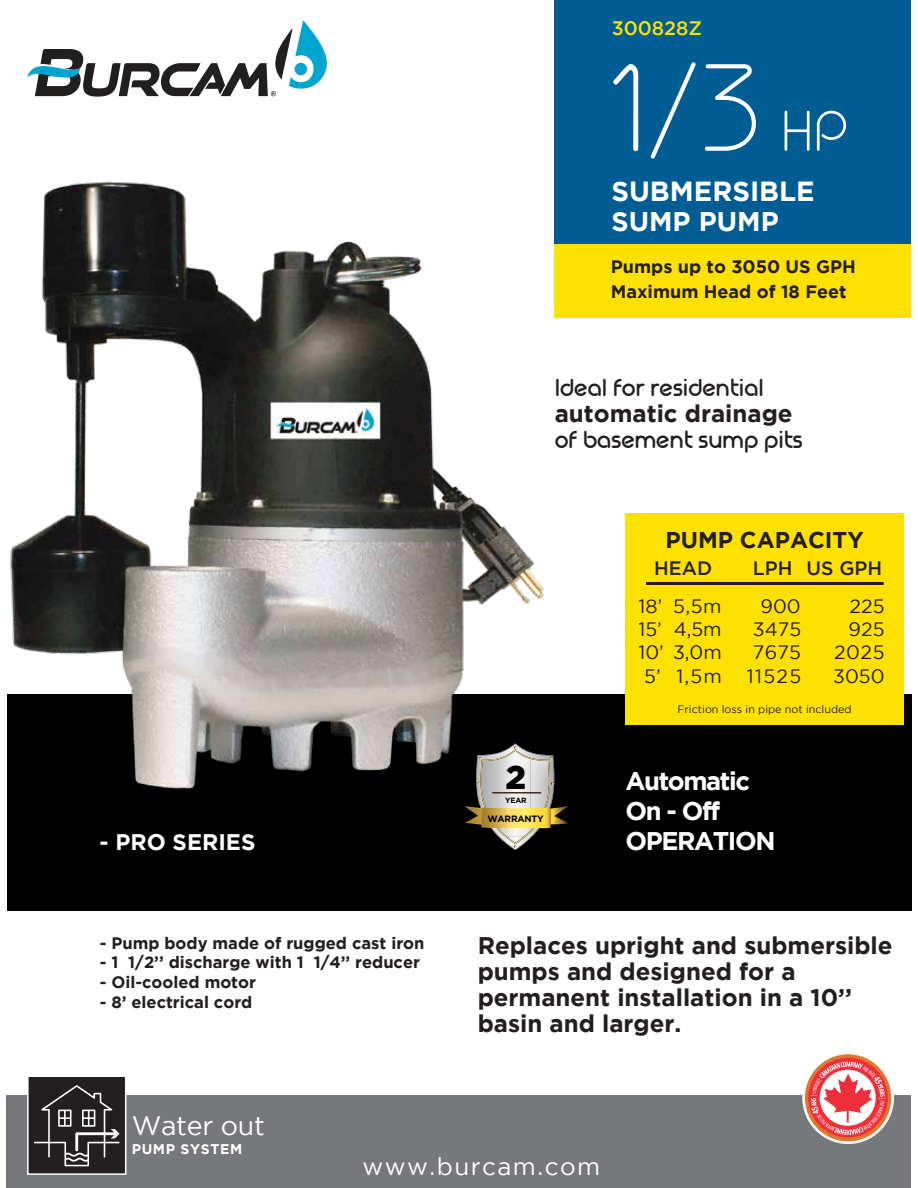
<style>
.page{position:relative;width:918px;height:1188px;background:#fff}
.page>*{position:absolute;margin:0;border:0;box-sizing:border-box;transform-origin:0 0}
.t1{font:100 124.5px "Geoma";color:#fff}
.t2{font:900 33px "Gotham";color:#000}
.t3{font:700 27.6px "Gotham";color:#fff}
.t4{font:700 27px "Gotham";color:#fff}
.t5{font:26.85px "Gotham";letter-spacing:-.01em;color:#fff}
.t6{font:700 25.5px/30.3px "Gotham";letter-spacing:-.055em;color:#fff}
.t7{font:24.3px "Gotham";letter-spacing:.06em;color:#fff}
.t8{font:700 24px/26px "Gotham";color:#231f20}
.t9{font:24px "Geoma";color:#231f20}
.t10{font:700 22.8px "Gotham";color:#231f20}
.t11{font:700 22.5px "Gotham";color:#fff}
.t12{font:500 19.5px "Gotham";color:#ffe100}
.t13{font:19.35px "Gotham";letter-spacing:.005em;color:#231f20}
.t14{font:500 19.35px "Gotham";color:#231f20}
.t15{font:700 18px/25.5px "Gotham";color:#231f20}
.t16{font:700 16.5px "Gotham";color:#231f20}
.t17{font:700 14.1px "Gotham";letter-spacing:.045em;color:#fff}
.t18{font:10.8px "Gotham";color:#231f20}
.t19{font:700 9.15px "Gotham";letter-spacing:-.025em;color:#000}
.t20{font:700 7.65px "Gotham";color:#000}
.s1{font-size:56.4px}
</style>
<div class="page">
<div style="left:7px;top:1096px;width:904px;height:92px;background:#77787b"></div>
<div style="left:27px;top:1076px;width:99px;height:99px;background:#231f20;border:2px solid #fff"></div>
<svg style="left:34px;top:1085px;width:86px;height:81px"></svg>
<div style="left:7px;top:694px;width:904px;height:217px;background:#000"></div>
<div style="left:555px;top:0;width:356px;height:286px;background:#005d94"></div>
<div style="left:555px;top:244px;width:356px;height:73px;background:#ffe100"></div>
<svg style="left:465px;top:797px;width:104px;height:53px"></svg>
<svg style="left:651px;top:62px;width:45px;height:97px"></svg>
<svg style="left:705px;top:64px;width:51px;height:87px"></svg>
<svg style="left:784px;top:110px;width:26px;height:41px"></svg>
<svg style="left:816px;top:110px;width:31px;height:41px"></svg>
<svg style="left:614px;top:64px;width:25px;height:88px"></svg>
<div style="left:626px;top:513px;width:278px;height:212px;background:#ffe100"></div>
<hr style="left:646px;top:582px;width:238px;height:3px;background:#231f20">
<svg style="left:27px;top:20px;width:300px;height:77px"></svg>
<svg style="left:802px;top:1052px;width:92px;height:92px"></svg>
<div style="left:805px;top:1054px;width:86px;height:87px;background:#e1772a;border-radius:50%"></div>
<svg style="left:808px;top:1058px;width:80px;height:80px"></svg>
<svg style="left:810px;top:1062px;width:76px;height:73px;background:#f18686"></svg>
<img style="left:10px;top:176px;width:554px;height:621px">
<p class="t12" style="left:612px;top:17px;width:92px">300828Z</p>
<h1 class="t1" style="left:650px;top:41px;width:198px">/3 <span class="s1">HP</span></h1>
<p class="t3" style="left:611px;top:176px;width:205px">SUBMERSIBLE</p>
<p class="t4" style="left:612px;top:206px;width:169px">SUMP PUMP</p>
<p class="t15" style="left:611px;top:253px;width:247px">Pumps up to 3050 US GPH<br>Maximum Head of 18 Feet</p>
<p class="t9" style="left:555px;top:373px;width:211px">Ideal for residential</p>
<p class="t8" style="left:555px;top:400px;width:239px">automatic drainage</p>
<p class="t9" style="left:555px;top:426px;width:250px">of basement sump pits</p>
<p class="t11" style="left:100px;top:829px;width:157px">- PRO SERIES</p>
<p class="t16" style="left:100px;top:933px;width:326px">- Pump body made of rugged cast iron</p>
<p class="t16" style="left:100px;top:953px;width:322px">- 1 1/2’’ discharge with 1 1/4’’ reducer</p>
<p class="t16" style="left:100px;top:973px;width:158px">- Oil-cooled motor</p>
<p class="t16" style="left:100px;top:993px;width:154px">- 8’ electrical cord</p>
<p class="t5" style="left:132px;top:1111px;width:135px">Water out</p>
<p class="t17" style="left:132px;top:1141px;width:112px">PUMP SYSTEM</p>
<h2 class="t2" style="left:506px;top:758px;width:22px">2</h2>
<p class="t20" style="left:505px;top:796px;width:23px">YEAR</p>
<p class="t19" style="left:488px;top:813px;width:58px">WARRANTY</p>
<p class="t10" style="left:666px;top:527px;width:200px">PUMP CAPACITY</p>
<p class="t14" style="left:654px;top:557px;width:60px">HEAD</p>
<p class="t14" style="left:753px;top:557px;width:131px">LPH US GPH</p>
<p class="t13" style="left:639px;top:595px;width:85px">18’ 5,5m</p>
<p class="t13" style="left:761px;top:595px;width:42px">900</p>
<p class="t13" style="left:850px;top:595px;width:37px">225</p>
<p class="t13" style="left:639px;top:619px;width:85px">15’ 4,5m</p>
<p class="t13" style="left:753px;top:619px;width:50px">3475</p>
<p class="t13" style="left:849px;top:619px;width:37px">925</p>
<p class="t13" style="left:639px;top:642px;width:85px">10’ 3,0m</p>
<p class="t13" style="left:753px;top:642px;width:50px">7675</p>
<p class="t13" style="left:834px;top:642px;width:52px">2025</p>
<p class="t13" style="left:644px;top:665px;width:79px">5’ 1,5m</p>
<p class="t13" style="left:747px;top:665px;width:56px">11525</p>
<p class="t13" style="left:833px;top:665px;width:53px">3050</p>
<p class="t18" style="left:677px;top:704px;width:176px">Friction loss in pipe not included</p>
<p class="t6" style="left:626px;top:765px;width:152px">Automatic<br>On - Off<br>OPERATION</p>
<p class="t8" style="left:478px;top:932px;width:416px">Replaces upright and submersible pumps and designed for a permanent installation in a 10’’ basin and larger.</p>
<p class="t7" style="left:363px;top:1153px;width:239px">www.burcam.com</p>
</div>
